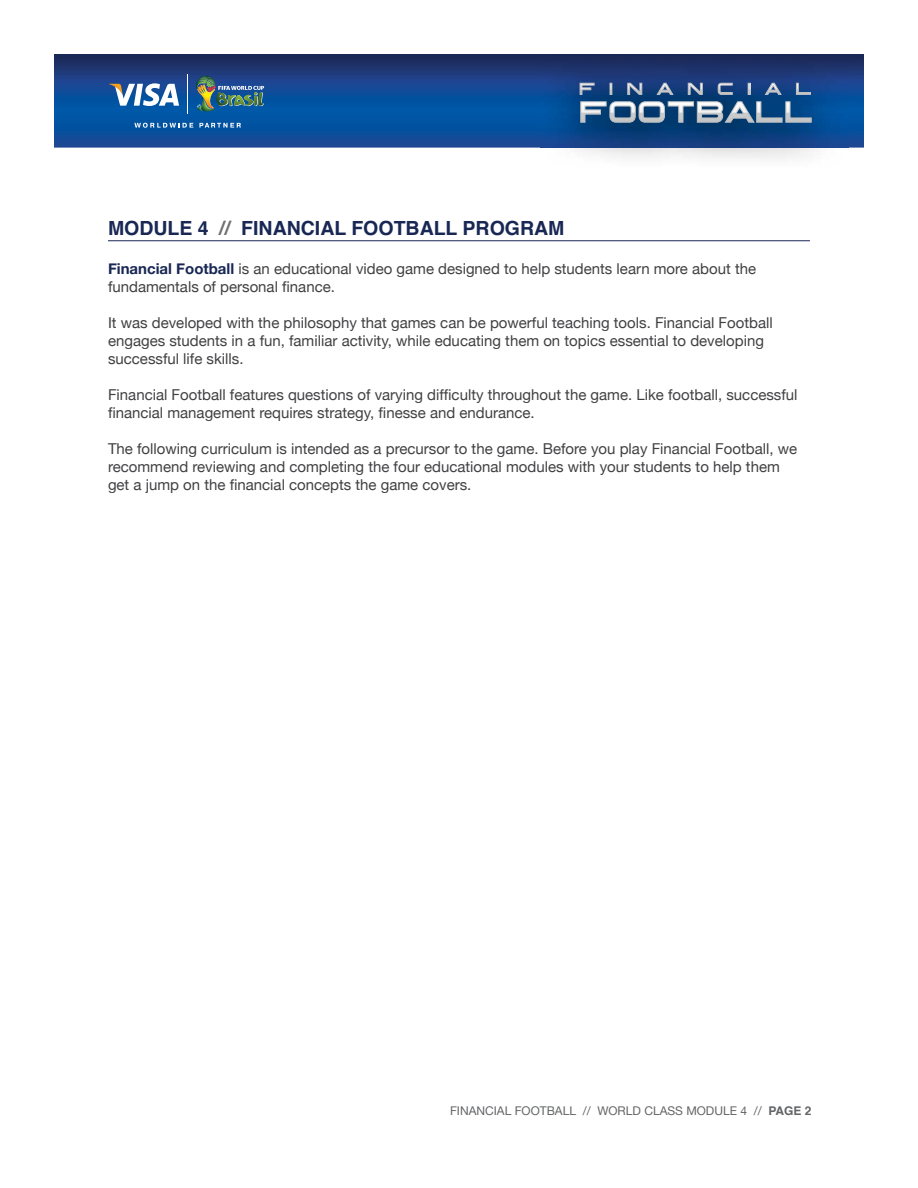
<style>
.page{position:relative;width:918px;height:1188px;background:#fff}
.page>*{position:absolute;margin:0;border:0;box-sizing:border-box;transform-origin:0 0}
.t1{font:700 19.5px "Helvetica";color:#192754}
.t2{font:15px/18px "Helvetica Neue";color:#414042}
.t3{font:12px "Helvetica Neue";color:#636466}
.s1{color:#6d6e71}
.s2{font-weight:700;color:#192754}
.s3{font-family:"Helvetica";font-weight:700}
</style>
<div class="page">
<hr style="left:108px;top:240px;width:702px;height:1px;background:#192754">
<svg style="left:54px;top:54px;width:810px;height:94px;background:#11478f"></svg>
<svg style="left:199px;top:123px;width:42px;height:5px"></svg>
<svg style="left:134px;top:123px;width:59px;height:5px"></svg>
<img style="left:195px;top:76px;width:69px;height:36px">
<svg style="left:109px;top:83px;width:70px;height:23px"></svg>
<hr style="left:187px;top:74px;width:1px;height:39px;background:#fff">
<img style="left:541px;top:54px;width:308px;height:94px">
<svg style="left:580px;top:83px;width:14px;height:12px"></svg>
<svg style="left:610px;top:83px;width:2px;height:12px"></svg>
<svg style="left:627px;top:83px;width:15px;height:12px"></svg>
<svg style="left:657px;top:83px;width:16px;height:12px"></svg>
<svg style="left:688px;top:83px;width:15px;height:12px"></svg>
<svg style="left:718px;top:83px;width:15px;height:12px"></svg>
<svg style="left:748px;top:83px;width:2px;height:12px"></svg>
<svg style="left:765px;top:83px;width:16px;height:12px"></svg>
<svg style="left:796px;top:83px;width:15px;height:12px"></svg>
<svg style="left:580px;top:101px;width:232px;height:22px;background:#6685a2"></svg>
<h1 class="t1" style="left:108px;top:212px;width:458px">MODULE 4 <span class="s1">//</span> FINANCIAL FOOTBALL PROGRAM</h1>
<p class="t2" style="left:108px;top:259px;width:650px"><span class="s2">Financial Football</span> is an educational video game designed to help students learn more about the fundamentals of personal finance.</p>
<p class="t2" style="left:108px;top:313px;width:666px">It was developed with the philosophy that games can be powerful teaching tools. Financial Football engages students in a fun, familiar activity, while educating them on topics essential to developing successful life skills.</p>
<p class="t2" style="left:108px;top:385px;width:691px">Financial Football features questions of varying difficulty throughout the game. Like football, successful financial management requires strategy, finesse and endurance.</p>
<p class="t2" style="left:108px;top:439px;width:691px">The following curriculum is intended as a precursor to the game. Before you play Financial Football, we recommend reviewing and completing the four educational modules with your students to help them get a jump on the financial concepts the game covers.</p>
<p class="t3" style="left:450px;top:1103px;width:363px">FINANCIAL FOOTBALL // WORLD CLASS MODULE 4 // <span class="s3">PAGE 2</span></p>
</div>
